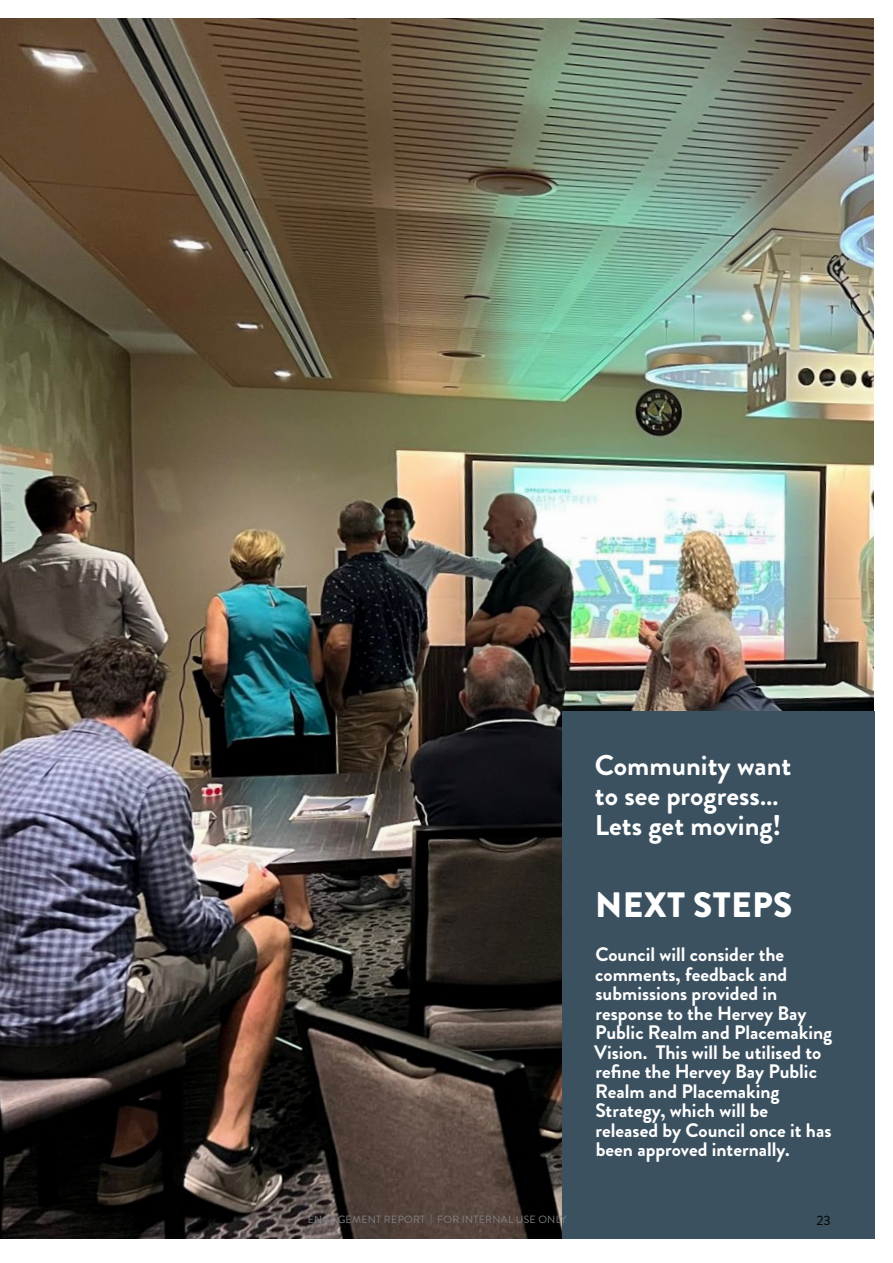
<style>
.page{position:relative;width:893px;height:1263px;background:#fff}
.page>*{position:absolute;margin:0;border:0;box-sizing:border-box;transform-origin:0 0}
.PAGE_HEAD{font:900 35.25px "Brandon Grotesque";letter-spacing:.01em;color:#fff}
.INTRO_PARA{font:700 28.5px/30px "Brandon Grotesque";color:#fff}
.INTRO_PARA-2{font:700 19.5px/19.5px "Brandon Grotesque";color:#fff}
.t1{font:13.5px "Brandon Grotesque";color:#000}
.t2{font:10.5px "Brandon Grotesque";letter-spacing:.025em;color:#808285}
</style>
<div class="page">
<img style="left:0;top:18px;width:874px;height:1221px">
<div style="left:562px;top:712px;width:312px;height:527px;background:#3c5160"></div>
<p class="INTRO_PARA" style="left:595px;top:750px;width:198px">Community want to see progress…<br>Lets get moving!</p>
<p class="PAGE_HEAD" style="left:595px;top:879px;width:199px">NEXT STEPS</p>
<p class="INTRO_PARA-2" style="left:594px;top:945px;width:240px">Council will consider the comments, feedback and submissions provided in response to the Hervey Bay<br>Public Realm and Placemaking<br>Vision. This will be utilised to refine the Hervey Bay Public<br>Realm and Placemaking<br>Strategy, which will be released by Council once it has been approved internally.</p>
<p class="t2" style="left:308px;top:1212px;width:260px">ENGAGEMENT REPORT | FOR INTERNAL USE ONLY</p>
<p class="t1" style="left:816px;top:1211px;width:16px">23</p>
</div>
